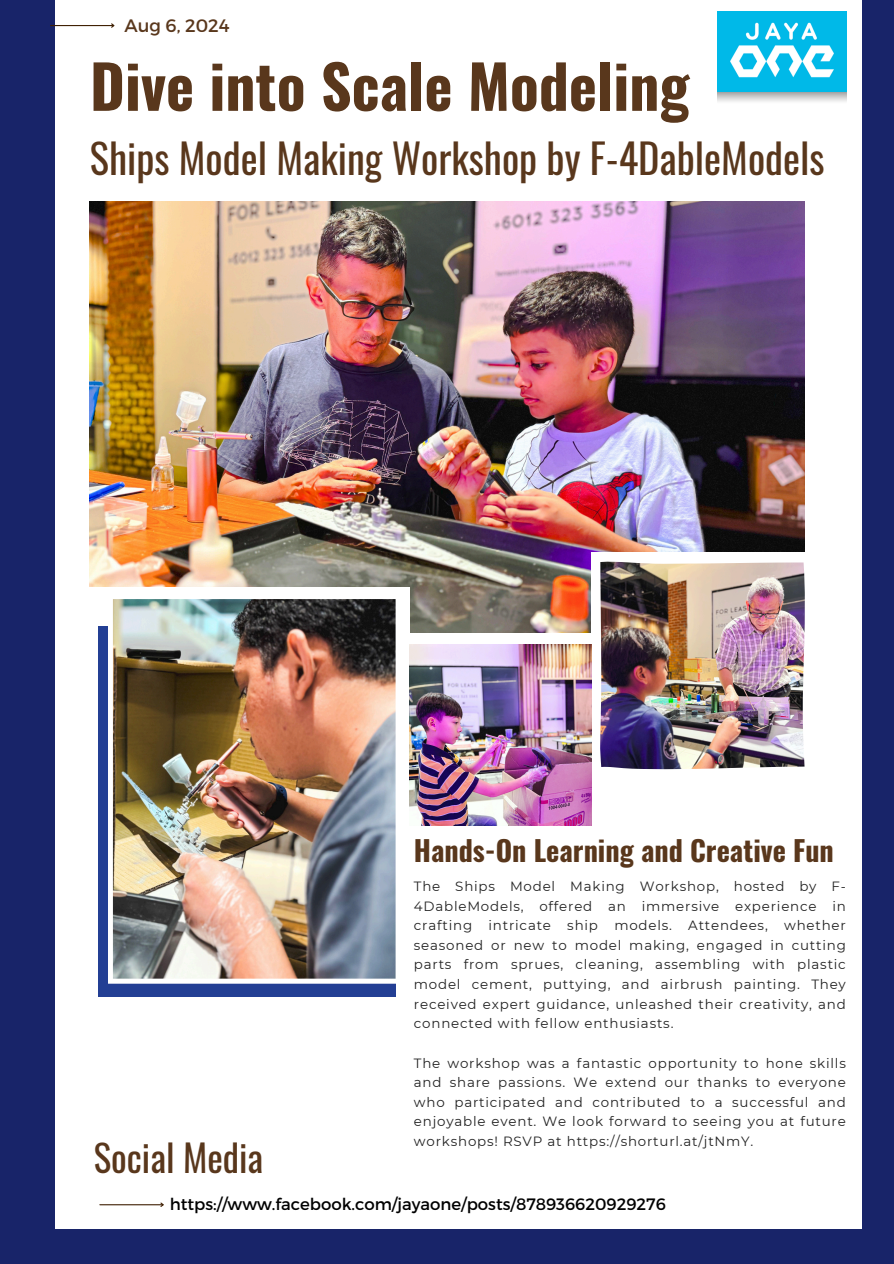
<style>
.page{position:relative;width:894px;height:1264px;background:#fff}
.page>*{position:absolute;margin:0;border:0;box-sizing:border-box;transform-origin:0 0}
.t1{font:700 59.7px "Oswald";color:#59371c}
.t2{font:40.5px "Oswald";color:#59371c}
.t3{font:36.9px "Oswald";color:#59371c}
.t4{font:700 28.2px "Oswald";color:#59371c}
.t5{font:18px "Montserrat";color:#59371c}
.t6{font:16.5px "Montserrat";color:#000}
.t7{font:13.35px/19.6px "Montserrat";letter-spacing:.06em;color:#222;text-align:justify}
</style>
<div class="page">
<div style="left:0;top:0;width:893px;height:1263px;background:#182469"></div>
<div style="left:55px;top:0;width:806px;height:1228px;background:#fff"></div>
<img style="left:90px;top:201px;width:714px;height:431px">
<div style="left:80px;top:587px;width:329px;height:396px;background:#fff"></div>
<div style="left:98px;top:626px;width:297px;height:370px;background:#233f94"></div>
<div style="left:591px;top:552px;width:217px;height:205px;background:#fff"></div>
<img style="left:600px;top:561px;width:204px;height:208px">
<img style="left:409px;top:644px;width:182px;height:182px">
<img style="left:108px;top:599px;width:288px;height:384px">
<img style="left:717px;top:12px;width:129px;height:80px">
<hr style="left:51px;top:25px;width:63px;height:1px;background:#402104">
<svg style="left:110px;top:23px;width:5px;height:5px"></svg>
<hr style="left:100px;top:1204px;width:63px;height:1px;background:#402104">
<svg style="left:159px;top:1202px;width:5px;height:5px"></svg>
<p class="t5" style="left:124px;top:14px;width:107px">Aug 6, 2024</p>
<h4 class="t1" style="left:90px;top:40px;width:600px">Dive into Scale Modeling</h4>
<h2 class="t2" style="left:90px;top:127px;width:736px">Ships Model Making Workshop by F-4DableModels</h2>
<p class="t3" style="left:94px;top:1128px;width:171px">Social Media</p>
<p class="t4" style="left:414px;top:828px;width:421px">Hands-On Learning and Creative Fun</p>
<p class="t7" style="left:414px;top:876px;width:433px">The Ships Model Making Workshop, hosted by F-4DableModels, offered an immersive experience in crafting intricate ship models. Attendees, whether seasoned or new to model making, engaged in cutting parts from sprues, cleaning, assembling with plastic model cement, puttying, and airbrush painting. They received expert guidance, unleashed their creativity, and connected with fellow enthusiasts.</p>
<p class="t7" style="left:414px;top:1052px;width:433px">The workshop was a fantastic opportunity to hone skills and share passions. We extend our thanks to everyone who participated and contributed to a successful and enjoyable event. We look forward to seeing you at future workshops! RSVP at https://shorturl.at/jtNmY.</p>
<p class="t6" style="left:170px;top:1193px;width:497px">https://www.facebook.com/jayaone/posts/878936620929276</p>
</div>
